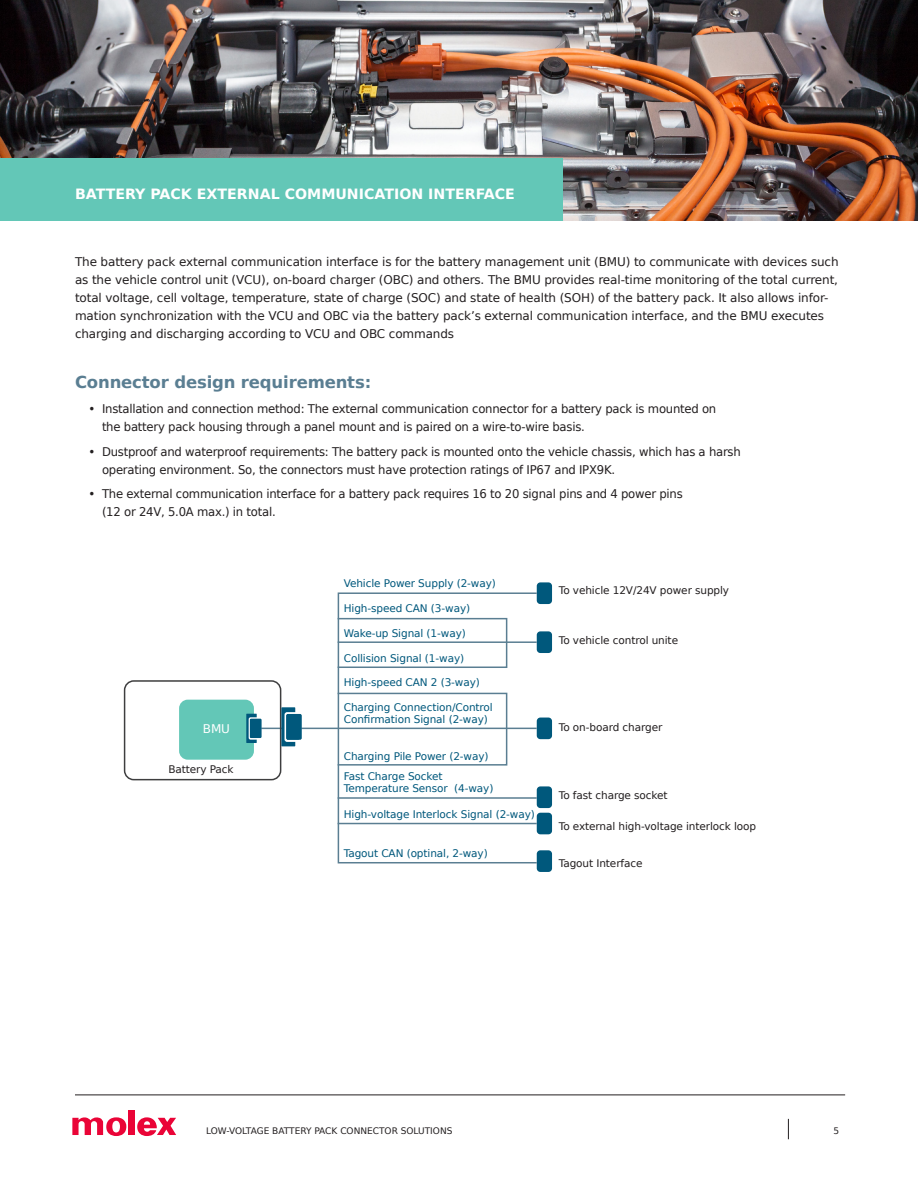
<style>
.page{position:relative;width:918px;height:1188px;background:#fff}
.page>*{position:absolute;margin:0;border:0;box-sizing:border-box;transform-origin:0 0}
.t1{font:700 16.5px "Bitstream Vera Sans";letter-spacing:-.01em;color:#5a7e92}
.t2{font:700 14.25px "Bitstream Vera Sans";color:#fff}
.t3{font:12px/18px "Bitstream Vera Sans";letter-spacing:-.02em;color:#231f20}
.t4{font:12px "Bitstream Vera Sans";color:#fff}
.t5{font:10.5px/12px "Bitstream Vera Sans";letter-spacing:-.01em;color:#00587c}
.t6{font:10.5px "Bitstream Vera Sans";letter-spacing:-.01em;color:#231f20}
.t7{font:9px "Bitstream Vera Sans";color:#231f20}
</style>
<div class="page">
<div style="left:128px;top:1110px;width:7px;height:25px;background:#ea0437"></div>
<svg style="left:72px;top:1117px;width:54px;height:19px"></svg>
<svg style="left:137px;top:1117px;width:39px;height:19px"></svg>
<svg style="left:788px;top:1119px;width:1px;height:20px"></svg>
<hr style="left:75px;top:1095px;width:770px;height:1px;background:#231f20">
<img style="left:0;top:0;width:918px;height:220px">
<div style="left:0;top:158px;width:563px;height:62px;background:#63c7b7"></div>
<div style="left:179px;top:700px;width:75px;height:60px;background:#63c7b7;border-radius:9px"></div>
<div style="left:537px;top:718px;width:15px;height:21px;background:#00587c;border-radius:4px"></div>
<div style="left:537px;top:631px;width:15px;height:22px;background:#00587c;border-radius:4px"></div>
<div style="left:537px;top:582px;width:15px;height:22px;background:#00587c;border-radius:4px"></div>
<hr style="left:257px;top:728px;width:280px;height:1px;background:#5a7e92">
<div style="left:537px;top:786px;width:15px;height:22px;background:#00587c;border-radius:4px"></div>
<div style="left:537px;top:813px;width:15px;height:21px;background:#00587c;border-radius:4px"></div>
<div style="left:537px;top:850px;width:15px;height:22px;background:#00587c;border-radius:4px"></div>
<div style="left:124px;top:680px;width:157px;height:100px;border:2px solid #3e3e3f;border-radius:9px"></div>
<svg style="left:281px;top:707px;width:14px;height:39px"></svg>
<div style="left:285px;top:712px;width:16px;height:30px;border:2px solid #fff;border-radius:2px"></div>
<div style="left:286px;top:714px;width:16px;height:26px;background:#00587c;border-radius:2px"></div>
<svg style="left:246px;top:714px;width:11px;height:29px"></svg>
<div style="left:249px;top:717px;width:12px;height:23px;border:2px solid #fff"></div>
<div style="left:250px;top:719px;width:12px;height:19px;background:#00587c"></div>
<hr style="left:338px;top:641px;width:199px;height:2px;background:#5a7e92">
<hr style="left:338px;top:797px;width:199px;height:2px;background:#5a7e92">
<hr style="left:338px;top:823px;width:199px;height:1px;background:#5a7e92">
<div style="left:338px;top:592px;width:200px;height:271px;border:2px solid #5a7e92"></div>
<div style="left:337px;top:618px;width:170px;height:50px;border:2px solid #5a7e92"></div>
<div style="left:337px;top:693px;width:170px;height:73px;border:2px solid #5a7e92"></div>
<p class="t2" style="left:75px;top:185px;width:441px">BATTERY PACK EXTERNAL COMMUNICATION INTERFACE</p>
<p class="t3" style="left:75px;top:252px;width:765px">The battery pack external communication interface is for the battery management unit (BMU) to communicate with devices such as the vehicle control unit (VCU), on-board charger (OBC) and others. The BMU provides real-time monitoring of the total current, total voltage, cell voltage, temperature, state of charge (SOC) and state of health (SOH) of the battery pack. It also allows infor&shy;mation synchronization with the VCU and OBC via the battery pack’s external communication interface, and the BMU executes charging and discharging according to VCU and OBC commands</p>
<p class="t1" style="left:75px;top:373px;width:298px">Connector design requirements:</p>
<p class="t3" style="left:102px;top:400px;width:616px;text-indent:-14px">• Installation and connection method: The external communication connector for a battery pack is mounted on the battery pack housing through a panel mount and is paired on a wire-to-wire basis.</p>
<p class="t3" style="left:102px;top:442px;width:640px;text-indent:-14px">• Dustproof and waterproof requirements: The battery pack is mounted onto the vehicle chassis, which has a harsh operating environment. So, the connectors must have protection ratings of IP67 and IPX9K.</p>
<p class="t3" style="left:102px;top:485px;width:582px;text-indent:-14px">• The external communication interface for a battery pack requires 16 to 20 signal pins and 4 power pins (12 or 24V, 5.0A max.) in total.</p>
<p class="t4" style="left:203px;top:722px;width:29px">BMU</p>
<p class="t6" style="left:168px;top:763px;width:67px">Battery Pack</p>
<p class="t5" style="left:344px;top:578px;width:154px">Vehicle Power Supply (2-way)</p>
<p class="t5" style="left:344px;top:602px;width:128px">High-speed CAN (3-way)</p>
<p class="t5" style="left:344px;top:627px;width:124px">Wake-up Signal (1-way)</p>
<p class="t5" style="left:344px;top:652px;width:122px">Collision Signal (1-way)</p>
<p class="t5" style="left:344px;top:677px;width:138px">High-speed CAN 2 (3-way)</p>
<p class="t5" style="left:344px;top:701px;width:150px">Charging Connection/Control<br>Confirmation Signal (2-way)</p>
<p class="t5" style="left:344px;top:750px;width:146px">Charging Pile Power (2-way)</p>
<p class="t5" style="left:344px;top:770px;width:151px">Fast Charge Socket<br>Temperature Sensor (4-way)</p>
<p class="t5" style="left:344px;top:809px;width:193px">High-voltage Interlock Signal (2-way)</p>
<p class="t5" style="left:344px;top:847px;width:146px">Tagout CAN (optinal, 2-way)</p>
<p class="t6" style="left:559px;top:584px;width:172px">To vehicle 12V/24V power supply</p>
<p class="t6" style="left:559px;top:634px;width:121px">To vehicle control unite</p>
<p class="t6" style="left:559px;top:721px;width:105px">To on-board charger</p>
<p class="t6" style="left:559px;top:789px;width:110px">To fast charge socket</p>
<p class="t6" style="left:559px;top:820px;width:199px">To external high-voltage interlock loop</p>
<p class="t6" style="left:559px;top:857px;width:85px">Tagout Interface</p>
<p class="t7" style="left:206px;top:1125px;width:248px">LOW-VOLTAGE BATTERY PACK CONNECTOR SOLUTIONS</p>
<p class="t7" style="left:833px;top:1126px;width:7px">5</p>
</div>
